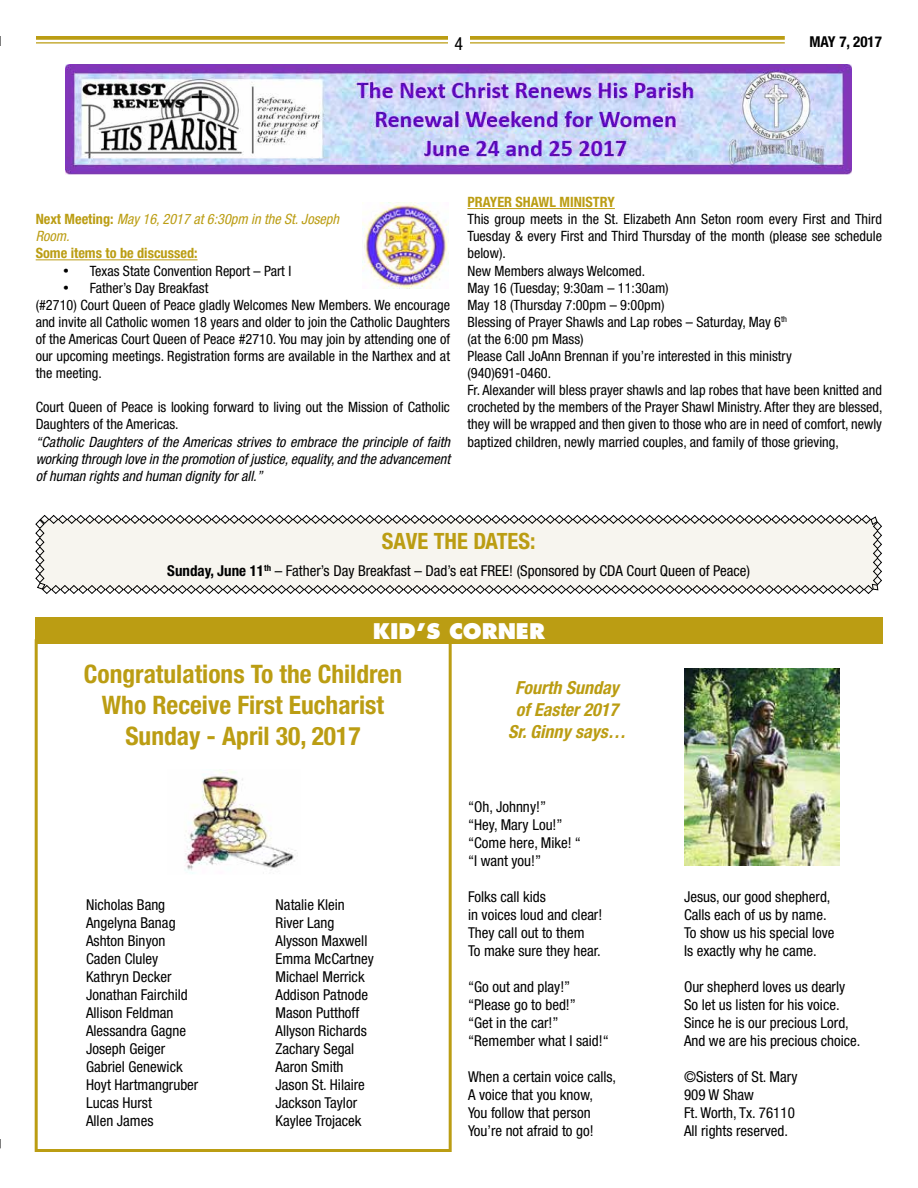
<style>
.page{position:relative;width:918px;height:1188px;background:#fff}
.page>*{position:absolute;margin:0;border:0;box-sizing:border-box;transform-origin:0 0}
.t1{font:700 condensed 25.5px/30.6px "Helvetica Neue LT Std";color:#bb9d13;text-align:center}
.t2{font:700 condensed 22.5px "Helvetica Neue LT Std";color:#bb9d13}
.t3{font:800 21px "Futura Std";color:#fff}
.t4{font:italic 700 condensed 18px/21.6px "Helvetica Neue LT Std";color:#bb9d13;text-align:center}
.t5{font:condensed 18px "Helvetica Neue LT Std";color:#000}
.t6{font:condensed 15px/18px "Helvetica Neue LT Std";color:#000}
.t7{font:700 condensed 15px "Helvetica Neue LT Std";color:#000}
.t8{font:condensed 14.25px/17.1px "Helvetica Neue LT Std";color:#000}
.t9{font:italic condensed 14.25px/17.1px "Helvetica Neue LT Std";color:#000;text-align:justify}
.t10{font:italic condensed 14.25px/17.1px "Helvetica Neue LT Std";color:#bb9d13}
.t11{font:700 condensed 14.25px "Helvetica Neue LT Std";color:#bb9d13}
.s1{font-weight:700;font-style:normal}
.s2{font-weight:700}
</style>
<div class="page">
<hr style="left:0;top:36px;width:1px;height:1112px;background:#000">
<div style="left:0;top:46px;width:11px;height:1093px;background:#fff"></div>
<svg style="left:36px;top:36px;width:749px;height:4px;background:#bfa321"></svg>
<hr style="left:36px;top:42px;width:749px;height:2px;background:#bb9d13">
<div style="left:448px;top:34px;width:22px;height:19px;background:#fff"></div>
<img style="left:66px;top:64px;width:785px;height:110px">
<svg style="left:35px;top:515px;width:847px;height:79px"></svg>
<hr style="left:36px;top:260px;width:162px;height:1px;background:#bb9d13">
<img style="left:362px;top:203px;width:86px;height:85px">
<div style="left:35px;top:617px;width:848px;height:27px;background:#bb9d13"></div>
<img style="left:684px;top:669px;width:155px;height:196px">
<hr style="left:467px;top:208px;width:148px;height:1px;background:#bb9d13">
<img style="left:184px;top:770px;width:112px;height:104px">
<div style="left:35px;top:639px;width:417px;height:513px;border:3px solid #bb9d13"></div>
<p class="t5" style="left:454px;top:33px;width:10px">4</p>
<p class="t7" style="left:809px;top:32px;width:74px">MAY 7, 2017</p>
<p class="t10" style="left:36px;top:211px;width:305px"><span class="s1">Next Meeting:</span> May 16, 2017 at 6:30pm in the St. Joseph<br>Room.</p>
<p class="t11" style="left:36px;top:245px;width:163px">Some items to be discussed:</p>
<p class="t8" style="left:63px;top:262px;width:230px">• Texas State Convention Report – Part I</p>
<p class="t8" style="left:36px;top:279px;width:416px;text-indent:27px">• Father’s Day Breakfast<br>(#2710) Court Queen of Peace gladly Welcomes New Members. We encourage and invite all Catholic women 18 years and older to join the Catholic Daughters of the Americas Court Queen of Peace #2710. You may join by attending one of our upcoming meetings. Registration forms are available in the Narthex and at the meeting.</p>
<p class="t8" style="left:36px;top:399px;width:416px">Court Queen of Peace is looking forward to living out the Mission of Catholic<br>Daughters of the Americas.</p>
<p class="t9" style="left:36px;top:433px;width:416px">“Catholic Daughters of the Americas strives to embrace the principle of faith working through love in the promotion of justice, equality, and the advancement of human rights and human dignity for all.”</p>
<p class="t11" style="left:467px;top:193px;width:149px">PRAYER SHAWL MINISTRY</p>
<p class="t8" style="left:467px;top:211px;width:417px">This group meets in the St. Elizabeth Ann Seton room every First and Third Tuesday &amp; every First and Third Thursday of the month (please see schedule below).<br>New Members always Welcomed.<br>May 16 (Tuesday; 9:30am – 11:30am)<br>May 18 (Thursday 7:00pm – 9:00pm)<br>Blessing of Prayer Shawls and Lap robes – Saturday, May 6<sup>th<br></sup>(at the 6:00 pm Mass)<br>Please Call JoAnn Brennan if you’re interested in this ministry<br>(940)691-0460.<br>Fr. Alexander will bless prayer shawls and lap robes that have been knitted and crocheted by the members of the Prayer Shawl Ministry. After they are blessed, they will be wrapped and then given to those who are in need of comfort, newly baptized children, newly married couples, and family of those grieving,</p>
<h2 class="t2" style="left:382px;top:527px;width:155px">SAVE THE DATES:</h2>
<p class="t6" style="left:167px;top:562px;width:584px"><span class="s2">Sunday, June 11</span><sup>th</sup> – Father’s Day Breakfast – Dad’s eat FREE! (Sponsored by CDA Court Queen of Peace)</p>
<h3 class="t3" style="left:373px;top:618px;width:174px">KID’S CORNER</h3>
<h1 class="t1" style="left:84px;top:659px;width:320px">Congratulations To the Children<br>Who Receive First Eucharist<br>Sunday - April 30, 2017</h1>
<p class="t6" style="left:86px;top:895px;width:114px">Nicholas Bang<br>Angelyna Banag<br>Ashton Binyon<br>Caden Cluley<br>Kathryn Decker<br>Jonathan Fairchild<br>Allison Feldman<br>Alessandra Gagne<br>Joseph Geiger<br>Gabriel Genewick<br>Hoyt Hartmangruber<br>Lucas Hurst<br>Allen James</p>
<p class="t6" style="left:276px;top:895px;width:100px">Natalie Klein<br>River Lang<br>Alysson Maxwell<br>Emma McCartney<br>Michael Merrick<br>Addison Patnode<br>Mason Putthoff<br>Allyson Richards<br>Zachary Segal<br>Aaron Smith<br>Jason St. Hilaire<br>Jackson Taylor<br>Kaylee Trojacek</p>
<p class="t4" style="left:508px;top:677px;width:119px">Fourth Sunday of Easter 2017<br>Sr. Ginny says…</p>
<p class="t6" style="left:468px;top:797px;width:114px">“Oh, Johnny!”<br>“Hey, Mary Lou!” “Come here, Mike! “ “I want you!”</p>
<p class="t6" style="left:468px;top:887px;width:136px">Folks call kids<br>in voices loud and clear!<br>They call out to them<br>To make sure they hear.</p>
<p class="t6" style="left:468px;top:977px;width:142px">“Go out and play!” “Please go to bed!”<br>“Get in the car!” “Remember what I said!“</p>
<p class="t6" style="left:468px;top:1067px;width:150px">When a certain voice calls,<br>A voice that you know,<br>You follow that person<br>You’re not afraid to go!</p>
<p class="t6" style="left:684px;top:887px;width:152px">Jesus, our good shepherd,<br>Calls each of us by name.<br>To show us his special love<br>Is exactly why he came.</p>
<p class="t6" style="left:684px;top:977px;width:178px">Our shepherd loves us dearly<br>So let us listen for his voice.<br>Since he is our precious Lord,<br>And we are his precious choice.</p>
<p class="t6" style="left:684px;top:1067px;width:115px">©Sisters of St. Mary<br>909 W Shaw<br>Ft. Worth, Tx. 76110<br>All rights reserved.</p>
</div>
